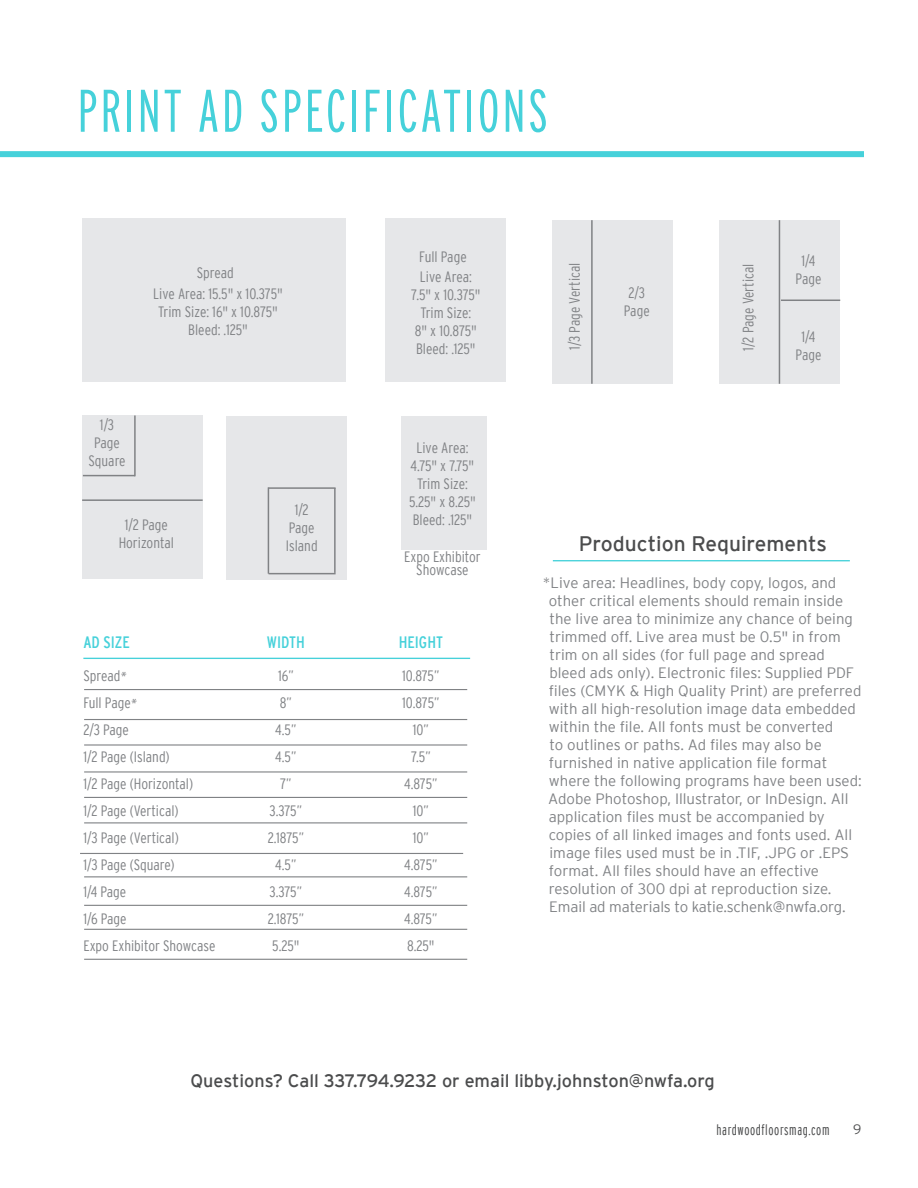
<style>
.page{position:relative;width:918px;height:1188px;background:#fff}
.page>*{position:absolute;margin:0;border:0;box-sizing:border-box;transform-origin:0 0}
.t1{font:300 extra-condensed 60px "Interstate";letter-spacing:.04em;color:#46d1da}
.t2{font:21px "Interstate";color:#4b4c4d}
.t3{font:18px "Interstate";color:#4b4c4d}
.t4{font:condensed 16.5px "Interstate";color:#46d1da}
.t5{font:300 15px/18px "Interstate";color:#808285}
.t6{font:300 condensed 15px/13.5px "Interstate";color:#808285;text-align:center}
.t7{font:300 extra-condensed 15px "Interstate";letter-spacing:.04em;color:#4b4c4d}
.t8{font:300 13.5px "Interstate";color:#4b4c4d}
.s1{font-family:"Myriad Pro";font-weight:400;font-style:italic;font-stretch:normal;font-size:13.5px}
</style>
<div class="page">
<div style="left:386px;top:218px;width:120px;height:164px;background:#e6e7e9"></div>
<div style="left:401px;top:416px;width:85px;height:134px;background:#e6e7e9"></div>
<hr style="left:553px;top:560px;width:297px;height:1px;background:#46d1da">
<div style="left:82px;top:218px;width:263px;height:164px;background:#e6e7e9"></div>
<hr style="left:84px;top:689px;width:383px;height:1px;background:#808285">
<hr style="left:84px;top:719px;width:383px;height:1px;background:#808285">
<hr style="left:84px;top:744px;width:383px;height:2px;background:#808285">
<hr style="left:84px;top:771px;width:383px;height:2px;background:#808285">
<hr style="left:84px;top:797px;width:383px;height:1px;background:#808285">
<hr style="left:84px;top:876px;width:383px;height:1px;background:#808285">
<hr style="left:84px;top:905px;width:383px;height:1px;background:#808285">
<hr style="left:84px;top:929px;width:383px;height:1px;background:#808285">
<hr style="left:84px;top:959px;width:383px;height:1px;background:#808285">
<hr style="left:84px;top:822px;width:383px;height:1px;background:#808285">
<hr style="left:83px;top:658px;width:387px;height:1px;background:#46d1da">
<hr style="left:80px;top:853px;width:383px;height:1px;background:#808285">
<div style="left:552px;top:220px;width:120px;height:164px;background:#e6e7e9"></div>
<div style="left:82px;top:415px;width:121px;height:164px;background:#e6e7e9"></div>
<div style="left:719px;top:220px;width:121px;height:164px;background:#e6e7e9"></div>
<hr style="left:779px;top:220px;width:1px;height:164px;background:#808285">
<hr style="left:591px;top:220px;width:2px;height:164px;background:#808285">
<div style="left:226px;top:416px;width:121px;height:164px;background:#e6e7e9"></div>
<hr style="left:82px;top:499px;width:121px;height:2px;background:#808285">
<hr style="left:134px;top:415px;width:2px;height:61px;background:#808285">
<hr style="left:83px;top:475px;width:52px;height:1px;background:#808285">
<hr style="left:268px;top:487px;width:1px;height:87px;background:#808285">
<hr style="left:269px;top:487px;width:67px;height:2px;background:#808285">
<hr style="left:269px;top:573px;width:67px;height:1px;background:#808285">
<hr style="left:334px;top:488px;width:2px;height:85px;background:#808285">
<hr style="left:781px;top:300px;width:59px;height:1px;background:#808285">
<div style="left:0;top:151px;width:864px;height:6px;background:#46d1da"></div>
<p class="t1" style="left:77px;top:77px;width:472px">PRINT AD SPECIFICATIONS</p>
<p class="t6" style="left:197px;top:266px;width:39px">Spread</p>
<p class="t6" style="left:153px;top:287px;width:131px">Live Area: 15.5" x 10.375"</p>
<p class="t6" style="left:158px;top:305px;width:121px">Trim Size: 16" x 10.875"</p>
<p class="t6" style="left:188px;top:323px;width:61px">Bleed: .125"</p>
<p class="t6" style="left:419px;top:249px;width:49px">Full Page</p>
<p class="t6" style="left:420px;top:270px;width:54px">Live Area:</p>
<p class="t6" style="left:411px;top:288px;width:71px">7.5" x 10.375"</p>
<p class="t6" style="left:420px;top:306px;width:52px">Trim Size:</p>
<p class="t6" style="left:415px;top:324px;width:63px">8" x 10.875"</p>
<p class="t6" style="left:416px;top:342px;width:61px">Bleed: .125"</p>
<p class="t6" style="left:568px;top:350px;width:89px;rotate:-90deg">1/3 Page Vertical</p>
<p class="t6" style="left:629px;top:286px;width:18px">2/3</p>
<p class="t6" style="left:624px;top:304px;width:27px">Page</p>
<p class="t6" style="left:741px;top:351px;width:89px;rotate:-90deg">1/2 Page Vertical</p>
<p class="t6" style="left:802px;top:254px;width:15px">1/4</p>
<p class="t6" style="left:796px;top:272px;width:27px">Page</p>
<p class="t6" style="left:802px;top:330px;width:15px">1/4</p>
<p class="t6" style="left:796px;top:348px;width:27px">Page</p>
<p class="t6" style="left:100px;top:418px;width:16px">1/3</p>
<p class="t6" style="left:94px;top:436px;width:27px">Page</p>
<p class="t6" style="left:89px;top:454px;width:39px">Square</p>
<p class="t6" style="left:125px;top:518px;width:45px">1/2 Page</p>
<p class="t6" style="left:119px;top:536px;width:57px">Horizontal</p>
<p class="t6" style="left:295px;top:503px;width:16px">1/2</p>
<p class="t6" style="left:289px;top:521px;width:27px">Page</p>
<p class="t6" style="left:286px;top:539px;width:33px">Island</p>
<p class="t6" style="left:416px;top:441px;width:54px">Live Area:</p>
<p class="t6" style="left:411px;top:459px;width:65px">4.75" x 7.75"</p>
<p class="t6" style="left:417px;top:477px;width:52px">Trim Size:</p>
<p class="t6" style="left:409px;top:495px;width:68px">5.25" x 8.25"</p>
<p class="t6" style="left:413px;top:513px;width:61px">Bleed: .125"</p>
<p class="t6" style="left:404px;top:550px;width:78px">Expo Exhibitor<br>Showcase</p>
<p class="t4" style="left:83px;top:633px;width:48px">AD SIZE</p>
<p class="t4" style="left:267px;top:633px;width:39px">WIDTH</p>
<p class="t4" style="left:399px;top:633px;width:46px">HEIGHT</p>
<p class="t6" style="left:83px;top:669px;width:44px">Spread<span class="s1">*</span></p>
<p class="t6" style="left:278px;top:669px;width:17px">16”</p>
<p class="t6" style="left:402px;top:669px;width:39px">10.875”</p>
<p class="t6" style="left:83px;top:696px;width:55px">Full Page<span class="s1">*</span></p>
<p class="t6" style="left:280px;top:696px;width:14px">8”</p>
<p class="t6" style="left:402px;top:696px;width:39px">10.875”</p>
<p class="t6" style="left:83px;top:723px;width:47px">2/3 Page</p>
<p class="t6" style="left:275px;top:723px;width:23px">4.5”</p>
<p class="t6" style="left:413px;top:723px;width:18px">10”</p>
<p class="t6" style="left:83px;top:750px;width:88px">1/2 Page (Island)</p>
<p class="t6" style="left:275px;top:750px;width:23px">4.5”</p>
<p class="t6" style="left:411px;top:750px;width:21px">7.5”</p>
<p class="t6" style="left:83px;top:777px;width:111px">1/2 Page (Horizontal)</p>
<p class="t6" style="left:280px;top:777px;width:13px">7”</p>
<p class="t6" style="left:404px;top:777px;width:35px">4.875”</p>
<p class="t6" style="left:83px;top:804px;width:97px">1/2 Page (Vertical)</p>
<p class="t6" style="left:270px;top:804px;width:34px">3.375”</p>
<p class="t6" style="left:413px;top:804px;width:18px">10”</p>
<p class="t6" style="left:83px;top:831px;width:97px">1/3 Page (Vertical)</p>
<p class="t6" style="left:268px;top:831px;width:38px">2.1875”</p>
<p class="t6" style="left:413px;top:831px;width:18px">10”</p>
<p class="t6" style="left:83px;top:858px;width:93px">1/3 Page (Square)</p>
<p class="t6" style="left:275px;top:858px;width:23px">4.5”</p>
<p class="t6" style="left:404px;top:858px;width:35px">4.875”</p>
<p class="t6" style="left:83px;top:885px;width:44px">1/4 Page</p>
<p class="t6" style="left:270px;top:885px;width:34px">3.375”</p>
<p class="t6" style="left:404px;top:885px;width:35px">4.875”</p>
<p class="t6" style="left:83px;top:912px;width:45px">1/6 Page</p>
<p class="t6" style="left:268px;top:912px;width:38px">2.1875”</p>
<p class="t6" style="left:404px;top:912px;width:35px">4.875”</p>
<p class="t6" style="left:83px;top:939px;width:134px">Expo Exhibitor Showcase</p>
<p class="t6" style="left:272px;top:939px;width:29px">5.25"</p>
<p class="t6" style="left:407px;top:939px;width:29px">8.25"</p>
<p class="t2" style="left:579px;top:532px;width:249px">Production Requirements</p>
<p class="t5" style="left:548px;top:573px;width:315px;text-indent:-5px">*Live area: Headlines, body copy, logos, and other critical elements should remain inside the live area to minimize any chance of being trimmed off. Live area must be 0.5" in from trim on all sides (for full page and spread bleed ads only). Electronic files: Supplied PDF files (CMYK &amp; High Quality Print) are preferred with all high-resolution image data embedded within the file. All fonts must be converted<br>to outlines or paths. Ad files may also be furnished in native application file format where the following programs have been used:<br>Adobe Photoshop, Illustrator, or InDesign. All application files must be accompanied by copies of all linked images and fonts used. All image files used must be in .TIF, .JPG or .EPS format. All files should have an effective resolution of 300 dpi at reproduction size.<br>Email ad materials to katie.schenk@nwfa.org.</p>
<p class="t3" style="left:191px;top:1071px;width:526px">Questions? Call 337.794.9232 or email libby.johnston@nwfa.org</p>
<p class="t7" style="left:717px;top:1121px;width:114px">hardwoodfloorsmag.com</p>
<p class="t8" style="left:853px;top:1122px;width:10px">9</p>
</div>
